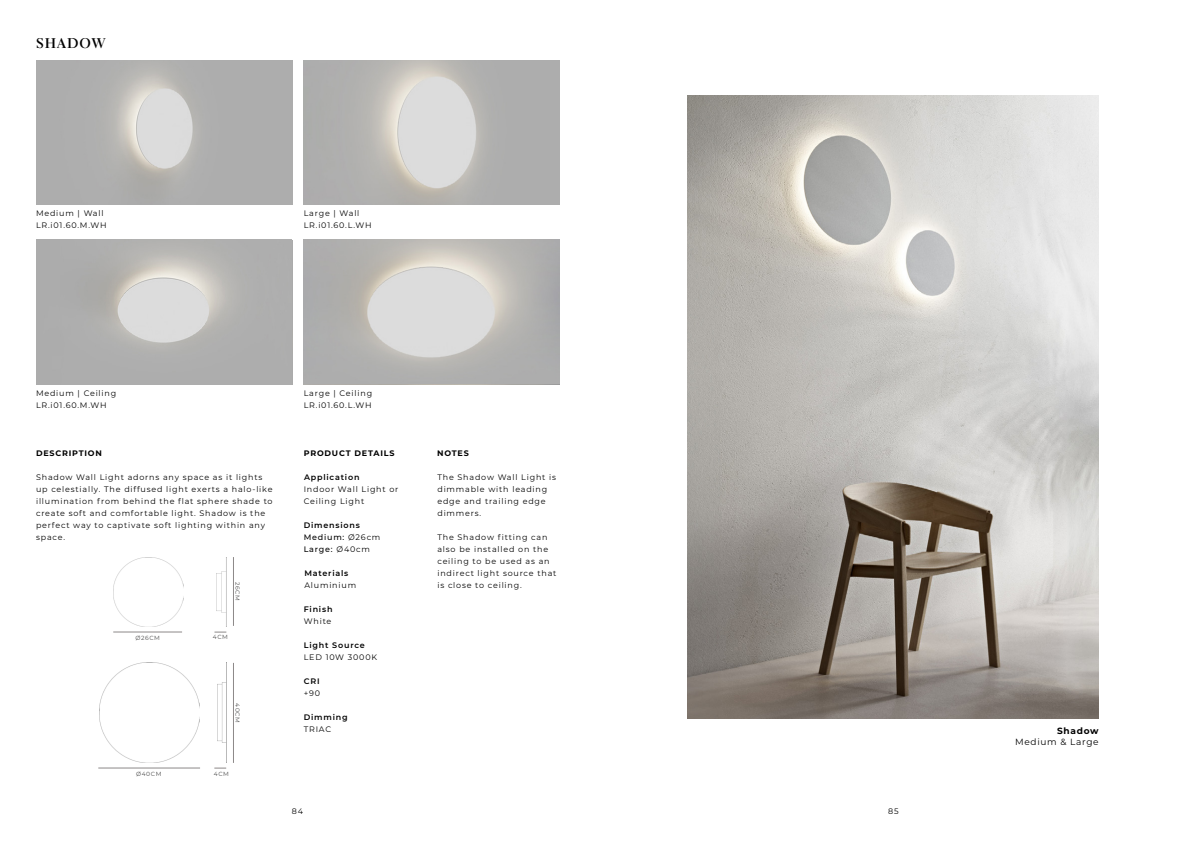
<style>
.page{position:relative;width:1191px;height:842px;background:#fff}
.page>*{position:absolute;margin:0;border:0;box-sizing:border-box;transform-origin:0 0}
.t1{font:700 14px "Electra LT Std";letter-spacing:.075em;color:#000}
.t2{font:9px "Montserrat";letter-spacing:.075em;color:#000}
.t3{font:700 9px "Montserrat";letter-spacing:.075em;color:#000}
.t4{font:8px/12px "Montserrat";letter-spacing:.1em;color:#000}
.t5{font:600 8px "Montserrat";letter-spacing:.1em;color:#000}
.t6{font:700 8px "Montserrat";letter-spacing:.1em;color:#000}
.t7{font:500 8px/12.5px "Montserrat";letter-spacing:.1em;color:#000}
.t8{font:6px "Montserrat";letter-spacing:.1em;color:#494949}
.s1{font-weight:400}
</style>
<div class="page">
<img style="left:114px;top:557px;width:69px;height:70px">
<img style="left:217px;top:557px;width:10px;height:69px">
<img style="left:99px;top:663px;width:100px;height:100px">
<img style="left:217px;top:662px;width:10px;height:101px">
<hr style="left:233px;top:557px;width:1px;height:69px;background:#8c8888">
<hr style="left:113px;top:632px;width:69px;height:1px;background:#8c8888">
<svg style="left:214px;top:632px;width:12px;height:1px"></svg>
<hr style="left:98px;top:768px;width:102px;height:1px;background:#8c8888">
<svg style="left:214px;top:768px;width:12px;height:1px"></svg>
<hr style="left:233px;top:663px;width:1px;height:100px;background:#8c8888">
<img style="left:688px;top:95px;width:410px;height:623px">
<svg style="left:36px;top:60px;width:256px;height:144px;background:#b4b4b3"></svg>
<svg style="left:303px;top:60px;width:256px;height:144px;background:#bbbab8"></svg>
<svg style="left:36px;top:240px;width:256px;height:144px;background:#b7b6b5"></svg>
<svg style="left:303px;top:240px;width:256px;height:144px;background:#bfbdbb"></svg>
<h1 class="t1" style="left:36px;top:34px;width:71px">SHADOW</h1>
<p class="t4" style="left:36px;top:206px;width:72px;line-height:12.5px">Medium | Wall<br>LR.i01.60.M.WH</p>
<p class="t4" style="left:304px;top:206px;width:69px;line-height:12.5px">Large | Wall<br>LR.i01.60.L.WH</p>
<p class="t4" style="left:36px;top:386px;width:82px;line-height:12.5px">Medium | Ceiling<br>LR.i01.60.M.WH</p>
<p class="t4" style="left:304px;top:386px;width:70px;line-height:12.5px">Large | Ceiling<br>LR.i01.60.L.WH</p>
<p class="t6" style="left:36px;top:447px;width:67px">DESCRIPTION</p>
<p class="t4" style="left:36px;top:471px;width:238px">Shadow Wall Light adorns any space as it lights up celestially. The diffused light exerts a halo-like illumination from behind the flat sphere shade to create soft and comfortable light. Shadow is the perfect way to captivate soft lighting within any space.</p>
<p class="t8" style="left:242px;top:582px;width:20px;rotate:90deg">26CM</p>
<p class="t8" style="left:136px;top:634px;width:26px">Ø26CM</p>
<p class="t8" style="left:213px;top:632px;width:17px">4CM</p>
<p class="t8" style="left:242px;top:703px;width:21px;rotate:90deg">40CM</p>
<p class="t8" style="left:136px;top:770px;width:27px">Ø40CM</p>
<p class="t8" style="left:214px;top:769px;width:17px">4CM</p>
<p class="t6" style="left:304px;top:447px;width:92px">PRODUCT DETAILS</p>
<p class="t6" style="left:437px;top:447px;width:33px">NOTES</p>
<p class="t5" style="left:304px;top:471px;width:57px">Application</p>
<p class="t4" style="left:304px;top:482px;width:96px;line-height:12.5px">Indoor Wall Light or<br>Ceiling Light</p>
<p class="t4" style="left:437px;top:471px;width:120px">The Shadow Wall Light is dimmable with leading edge and trailing edge dimmers.</p>
<p class="t4" style="left:437px;top:531px;width:120px">The Shadow fitting can also be installed on the ceiling to be used as an indirect light source that is close to ceiling.</p>
<p class="t5" style="left:304px;top:519px;width:58px">Dimensions</p>
<p class="t7" style="left:304px;top:530px;width:78px">Medium: <span class="s1">Ø26cm<br></span>Large: <span class="s1">Ø40cm</span></p>
<p class="t4" style="left:304px;top:579px;width:53px">Aluminium</p>
<p class="t4" style="left:304px;top:615px;width:29px">White</p>
<p class="t4" style="left:304px;top:651px;width:75px">LED 10W 3000K</p>
<p class="t4" style="left:304px;top:687px;width:18px">+90</p>
<p class="t4" style="left:304px;top:723px;width:29px">TRIAC</p>
<p class="t5" style="left:304px;top:567px;width:46px">Materials</p>
<p class="t5" style="left:304px;top:603px;width:30px">Finish</p>
<p class="t5" style="left:304px;top:639px;width:63px">Light Source</p>
<p class="t5" style="left:304px;top:675px;width:17px">CRI</p>
<p class="t5" style="left:304px;top:711px;width:45px">Dimming</p>
<p class="t4" style="left:292px;top:804px;width:13px">84</p>
<p class="t4" style="left:888px;top:805px;width:12px">85</p>
<p class="t3" style="left:1057px;top:724px;width:43px">Shadow</p>
<p class="t2" style="left:1015px;top:735px;width:85px">Medium &amp; Large</p>
</div>
